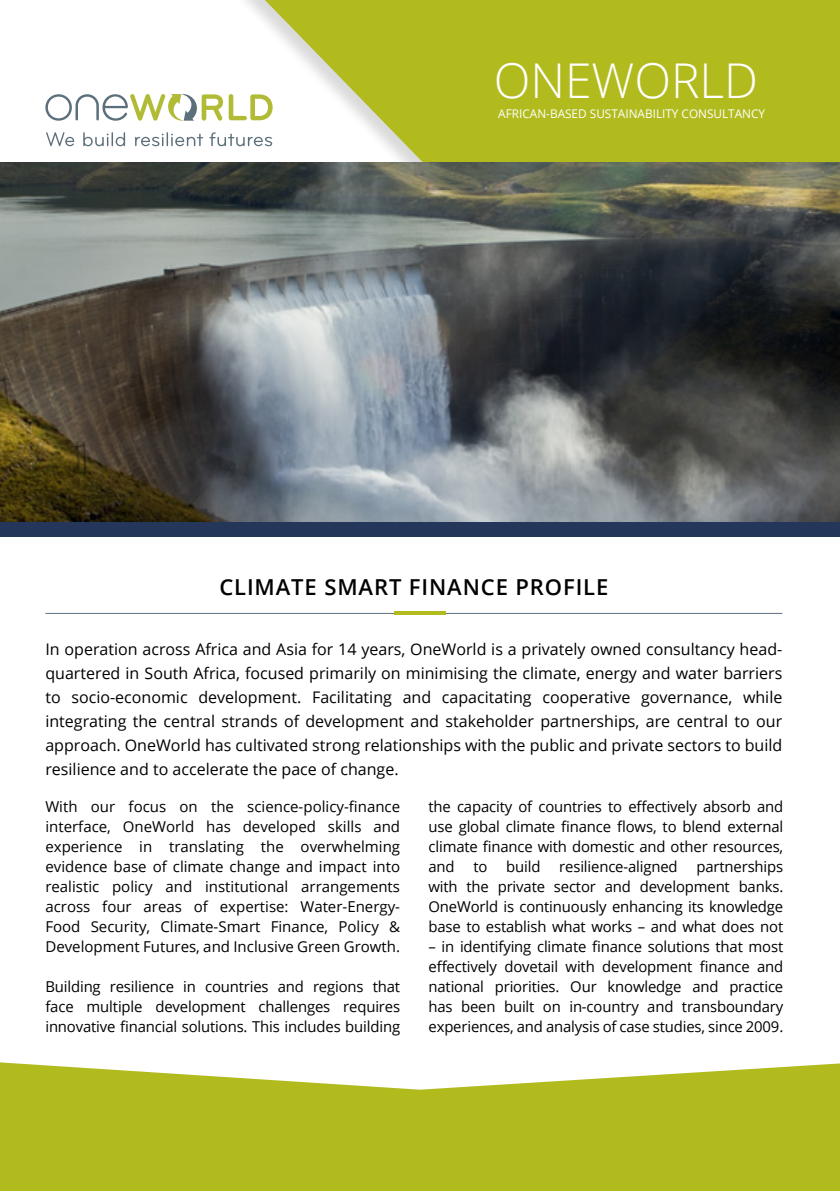
<style>
.page{position:relative;width:840px;height:1191px;background:#fff}
.page>*{position:absolute;margin:0;border:0;box-sizing:border-box;transform-origin:0 0}
.t1{font:300 48px "Open Sans";color:#fff}
.t2{font:600 22px "Open Sans";letter-spacing:.04em;color:#000}
.t3{font:16px/24px "Open Sans";color:#000;text-align:justify}
.t4{font:15px/20px "Open Sans";letter-spacing:-.01em;color:#000;text-align:justify}
.t5{font:12px "Open Sans";color:#fff}
</style>
<div class="page">
<hr style="left:45px;top:613px;width:736px;height:1px;background:#5c6f7c">
<svg style="left:265px;top:0;width:574px;height:162px;background:#bac239"></svg>
<img style="left:0;top:162px;width:839px;height:360px">
<svg style="left:45px;top:94px;width:227px;height:27px"></svg>
<svg style="left:46px;top:132px;width:226px;height:14px"></svg>
<hr style="left:394px;top:611px;width:51px;height:4px;background:#b2bb1e">
<svg style="left:0;top:1062px;width:839px;height:129px;background:#bac236"></svg>
<div style="left:0;top:522px;width:839px;height:15px;background:#24365a"></div>
<h1 class="t1" style="left:493px;top:47px;width:266px">ONEWORLD</h1>
<p class="t5" style="left:498px;top:106px;width:268px">AFRICAN-BASED SUSTAINABILITY CONSULTANCY</p>
<h2 class="t2" style="left:219px;top:572px;width:390px">CLIMATE SMART FINANCE PROFILE</h2>
<p class="t3" style="left:45px;top:636px;width:738px">In operation across Africa and Asia for 14 years, OneWorld is a privately owned consultancy head&shy;quartered in South Africa, focused primarily on minimising the climate, energy and water barriers to socio-economic development. Facilitating and capacitating cooperative governance, while integrating the central strands of development and stakeholder partnerships, are central to our approach. OneWorld has cultivated strong relationships with the public and private sectors to build resilience and to accelerate the pace of change.</p>
<p class="t4" style="left:45px;top:796px;width:356px">With our focus on the science-policy-finance interface, OneWorld has developed skills and experience in translating the overwhelming evidence base of climate change and impact into realistic policy and institutional arrangements across four areas of expertise: Water-Energy-Food Security, Climate-Smart Finance, Policy &amp; Development Futures, and Inclusive Green Growth.</p>
<p class="t4" style="left:45px;top:976px;width:356px">Building resilience in countries and regions that face multiple development challenges requires innovative financial solutions. This includes building</p>
<p class="t4" style="left:428px;top:796px;width:356px">the capacity of countries to effectively absorb and use global climate finance flows, to blend external climate finance with domestic and other resources, and to build resilience-aligned partnerships with the private sector and development banks.<br>OneWorld is continuously enhancing its knowledge base to establish what works – and what does not</p>
<p class="t4" style="left:428px;top:936px;width:356px">– in identifying climate finance solutions that most effectively dovetail with development finance and national priorities. Our knowledge and practice has been built on in-country and transboundary experiences, and analysis of case studies, since 2009.</p>
</div>
